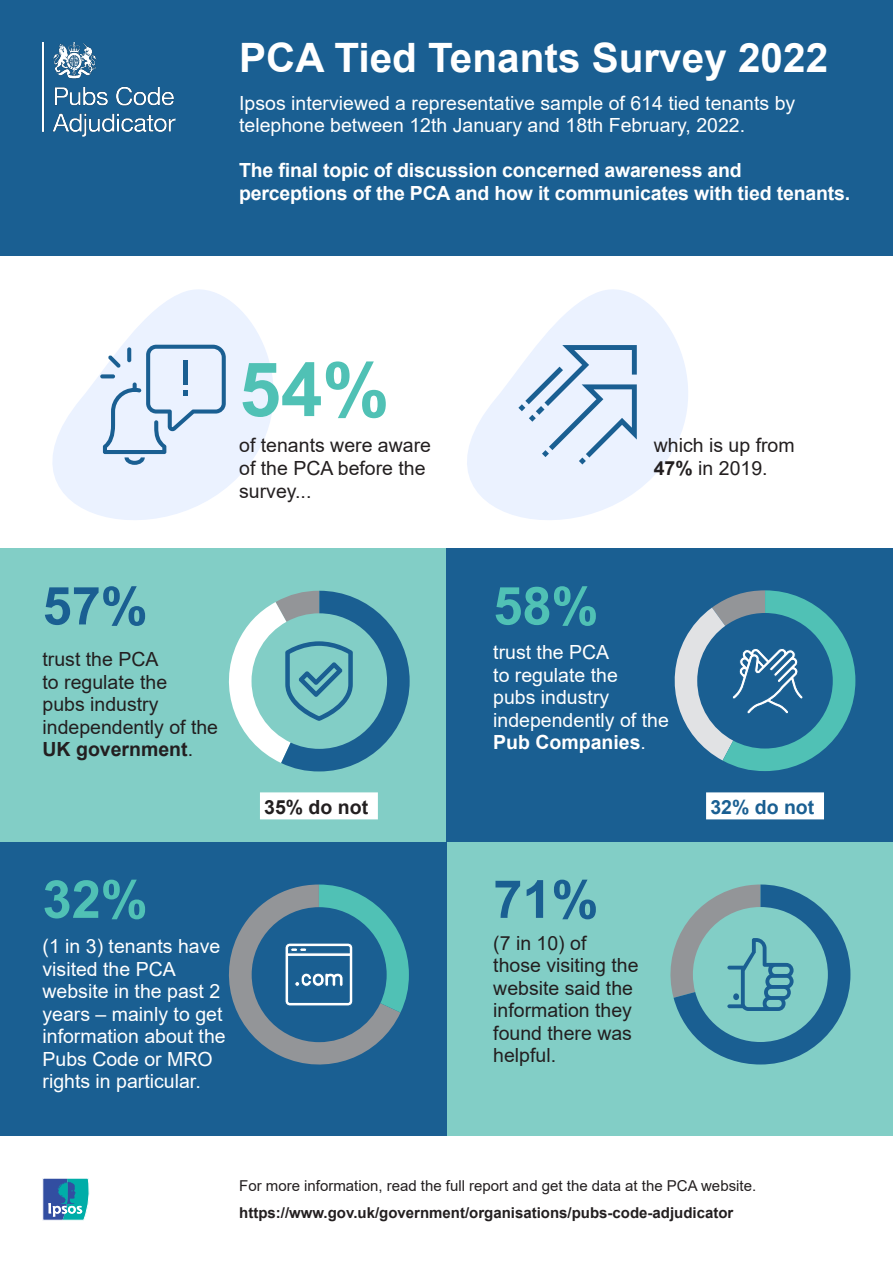
<style>
.page{position:relative;width:893px;height:1263px;background:#fff}
.page>*{position:absolute;margin:0;border:0;box-sizing:border-box;transform-origin:0 0}
.t1{font:700 75px "Arial";color:#50c1b5}
.t2{font:700 52.5px "Arial";color:#50c1b5}
.t3{font:700 52.5px "Arial";color:#1a5f92}
.Heading_1{font:700 40.5px "Arial";color:#fff}
.t4{font:19.5px/22.5px "Arial";color:#fff}
.t5{font:19.5px/22.5px "Arial";color:#231f20}
.t6{font:700 19.5px/22.5px "Arial";letter-spacing:-.01em;color:#fff}
.t7{font:700 19.5px "Arial";color:#231f20}
.t8{font:700 19.5px "Arial";color:#1a5f92}
.t9{font:15px "Arial";color:#231f20}
.t10{font:700 15px "Arial";color:#231f20}
.s1{font-weight:700}
.s2{color:#fff}
</style>
<div class="page">
<div style="left:446px;top:842px;width:447px;height:293px;background:#82cec6"></div>
<div style="left:0;top:842px;width:446px;height:293px;background:#1a5f92"></div>
<div style="left:0;top:549px;width:446px;height:293px;background:#82cec6"></div>
<div style="left:446px;top:549px;width:447px;height:293px;background:#1a5f92"></div>
<div style="left:0;top:0;width:893px;height:255px;background:#1a5f92"></div>
<img style="left:43px;top:43px;width:133px;height:94px">
<svg style="left:0;top:289px;width:307px;height:260px"></svg>
<svg style="left:392px;top:289px;width:329px;height:260px"></svg>
<svg style="left:229px;top:884px;width:180px;height:181px"></svg>
<svg style="left:670px;top:884px;width:180px;height:180px"></svg>
<svg style="left:103px;top:345px;width:123px;height:120px;background:#ccdcee"></svg>
<svg style="left:518px;top:345px;width:119px;height:119px;background:#c7d8ec"></svg>
<div style="left:260px;top:792px;width:118px;height:27px;background:#fff"></div>
<div style="left:706px;top:792px;width:118px;height:27px;background:#fff"></div>
<svg style="left:229px;top:591px;width:181px;height:180px"></svg>
<svg style="left:674px;top:590px;width:181px;height:181px"></svg>
<svg style="left:42px;top:1178px;width:48px;height:43px;background:#4a96b7"></svg>
<p class="Heading_1" style="left:239px;top:29px;width:590px">PCA Tied Tenants Survey 2022</p>
<p class="t4" style="left:239px;top:92px;width:558px">Ipsos interviewed a representative sample of 614 tied tenants by telephone between 12th January and 18th February, 2022.</p>
<p class="t6" style="left:239px;top:159px;width:612px">The final topic of discussion concerned awareness and perceptions of the PCA and how it communicates with tied tenants.</p>
<p class="t1" style="left:239px;top:337px;width:152px">54%</p>
<p class="t5" style="left:239px;top:433px;width:193px;line-height:23.4px">of tenants were aware of the PCA before the survey...</p>
<p class="t5" style="left:654px;top:433px;width:142px;line-height:23.4px">which is up from<br><span class="s1">47%</span> in 2019.</p>
<p class="t3" style="left:43px;top:569px;width:107px">57%</p>
<p class="t5" style="left:43px;top:648px;width:177px">trust the PCA<br>to regulate the<br>pubs industry independently of the<br><span class="s1">UK government</span>.</p>
<p class="t2" style="left:43px;top:862px;width:107px">32%</p>
<p class="t4" style="left:43px;top:935px;width:185px">(1 in 3) tenants have visited the PCA website in the past 2 years – mainly to get information about the<br>Pubs Code or MRO rights in particular.</p>
<p class="t2" style="left:493px;top:569px;width:107px">58%</p>
<p class="t4" style="left:493px;top:641px;width:177px">trust the PCA<br>to regulate the<br>pubs industry independently of the<br><span class="s1">Pub Companies</span>.</p>
<p class="t7" style="left:264px;top:793px;width:111px">35% do not<span class="s2">.</span></p>
<p class="t8" style="left:710px;top:793px;width:111px">32% do not<span class="s2">.</span></p>
<p class="t3" style="left:493px;top:862px;width:107px">71%</p>
<p class="t5" style="left:493px;top:931px;width:147px">(7 in 10) of those visiting the website said the information they found there was helpful.</p>
<p class="t9" style="left:239px;top:1175px;width:518px">For more information, read the full report and get the data at the PCA website.</p>
<p class="t10" style="left:239px;top:1202px;width:496px">https://www.gov.uk/government/organisations/pubs-code-adjudicator</p>
</div>
